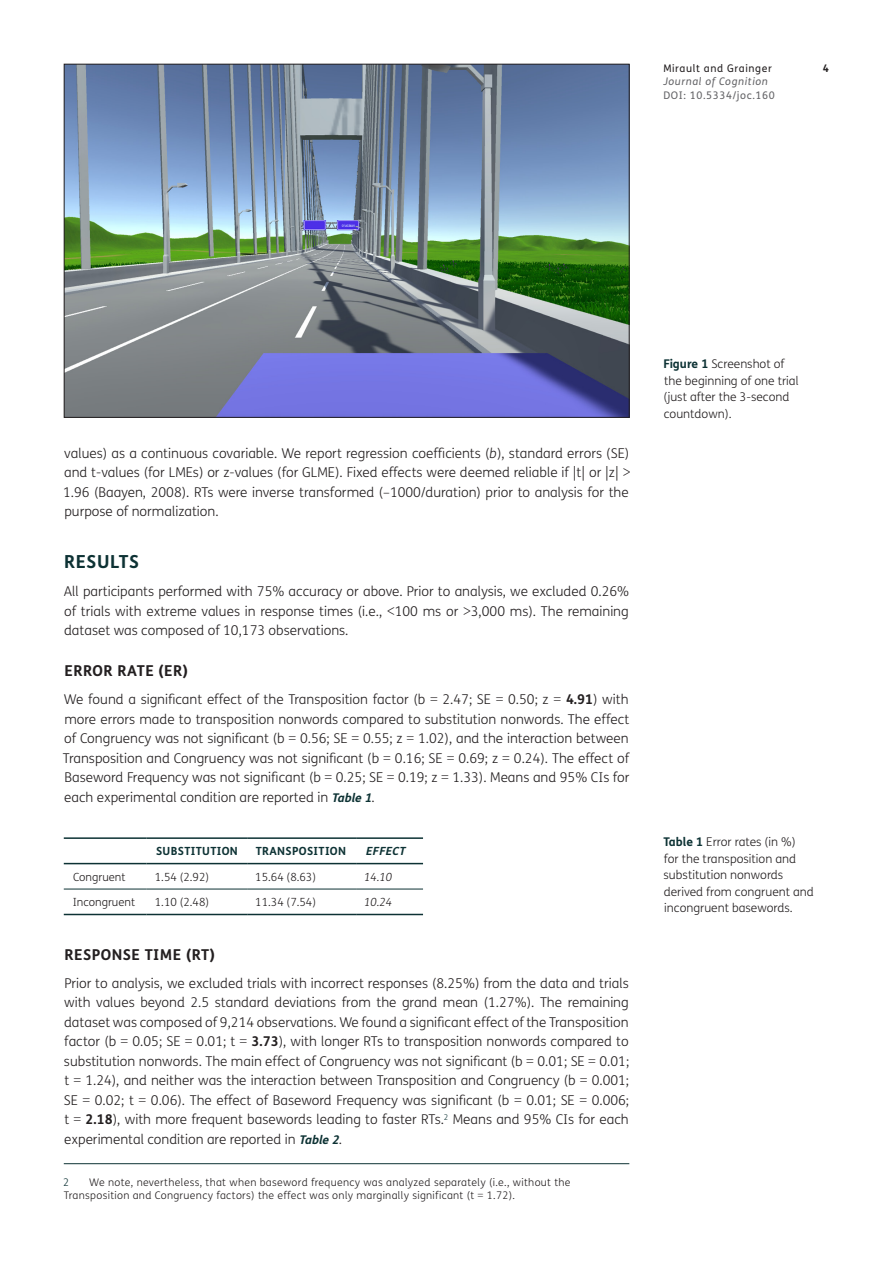
<style>
.page{position:relative;width:893px;height:1263px;background:#fff}
.page>*{position:absolute;margin:0;border:0;box-sizing:border-box;transform-origin:0 0}
.t1{font:700 18px "FS Me";letter-spacing:.03em;color:#0d3234}
.t2{font:700 15px "FS Me";letter-spacing:.03em;color:#231f20}
.Body_Copy{font:300 13.5px/19.5px "FS Me";color:#231f20;text-align:justify}
.Figure_copy{font:300 12px/16.5px "FS Me";color:#231f20}
.Table_Copy{font:300 11.25px "FS Me";color:#231f20}
.Table_Headings{font:700 11.25px "FS Me";letter-spacing:.03em;color:#0d3234}
.Table_Copy-2{font:italic 300 11.25px "FS Me";color:#231f20}
.Table_Headings-2{font:italic 700 11.25px "FS Me";color:#0d3234}
.Footnote{font:300 10.5px/13.5px "FS Me";letter-spacing:.03em;color:#231f20}
.t3{font:10.5px "FS Me";letter-spacing:.06em;color:#636366}
.t4{font:10.5px "FS Me";letter-spacing:.06em;color:#231f20}
.t5{font:italic 10.5px "FS Me";letter-spacing:.06em;color:#636366}
.t6{font:700 10.5px "FS Me";color:#231f20}
.Footnote-2{font:300 10.5px "FS Me";color:#0d3234}
.s1{font-style:italic}
.s2{font-weight:700}
.s3{font-weight:700;font-style:italic;font-size:12px;color:#0d3234}
.s4{font-weight:700;color:#0d3234}
</style>
<div class="page">
<hr style="left:64px;top:1163px;width:565px;height:1px;background:#0d3234">
<img style="left:66px;top:66px;width:562px;height:350px">
<hr style="left:64px;top:863px;width:83px;height:1px;background:#0d3234">
<hr style="left:147px;top:863px;width:100px;height:1px;background:#0d3234">
<hr style="left:247px;top:863px;width:109px;height:1px;background:#0d3234">
<hr style="left:356px;top:863px;width:67px;height:1px;background:#0d3234">
<hr style="left:64px;top:837px;width:83px;height:2px;background:#0d3234">
<hr style="left:147px;top:837px;width:100px;height:2px;background:#0d3234">
<hr style="left:247px;top:837px;width:109px;height:2px;background:#0d3234">
<hr style="left:356px;top:837px;width:67px;height:2px;background:#0d3234">
<hr style="left:64px;top:889px;width:83px;height:1px;background:#0d3234">
<hr style="left:147px;top:889px;width:100px;height:1px;background:#0d3234">
<hr style="left:247px;top:889px;width:109px;height:1px;background:#0d3234">
<hr style="left:356px;top:889px;width:67px;height:1px;background:#0d3234">
<hr style="left:64px;top:914px;width:83px;height:1px;background:#0d3234">
<hr style="left:147px;top:914px;width:100px;height:1px;background:#0d3234">
<hr style="left:247px;top:914px;width:109px;height:1px;background:#0d3234">
<hr style="left:356px;top:914px;width:67px;height:1px;background:#0d3234">
<p class="t4" style="left:663px;top:62px;width:110px">Mirault and Grainger</p>
<p class="t6" style="left:823px;top:61px;width:8px">4</p>
<p class="t5" style="left:663px;top:75px;width:106px">Journal of Cognition</p>
<p class="t3" style="left:663px;top:89px;width:113px">DOI: 10.5334/joc.160</p>
<p class="Body_Copy" style="left:63px;top:443px;width:569px;text-align:left">values) as a continuous covariable. We report regression coefficients (<span class="s1">b</span>), standard errors (SE) and t-values (for LMEs) or z-values (for GLME). Fixed effects were deemed reliable if |t| or |z| &gt; 1.96 (Baayen, 2008). RTs were inverse transformed (–1000/duration) prior to analysis for the purpose of normalization.</p>
<h1 class="t1" style="left:64px;top:551px;width:76px">RESULTS</h1>
<p class="Body_Copy" style="left:64px;top:582px;width:567px">All participants performed with 75% accuracy or above. Prior to analysis, we excluded 0.26% of trials with extreme values in response times (i.e., &lt;100 ms or &gt;3,000 ms). The remaining dataset was composed of 10,173 observations.</p>
<h2 class="t2" style="left:64px;top:661px;width:125px">ERROR RATE (ER)</h2>
<p class="Body_Copy" style="left:63px;top:690px;width:568px">We found a significant effect of the Transposition factor (b = 2.47; SE = 0.50; z = <span class="s2">4.91</span>) with more errors made to transposition nonwords compared to substitution nonwords. The effect of Congruency was not significant (b = 0.56; SE = 0.55; z = 1.02), and the interaction between Transposition and Congruency was not significant (b = 0.16; SE = 0.69; z = 0.24). The effect of Baseword Frequency was not significant (b = 0.25; SE = 0.19; z = 1.33). Means and 95% CIs for each experimental condition are reported in <span class="s3">Table 1</span>.</p>
<p class="Table_Headings" style="left:156px;top:844px;width:83px">SUBSTITUTION</p>
<p class="Table_Headings" style="left:256px;top:844px;width:92px">TRANSPOSITION</p>
<p class="Table_Headings-2" style="left:366px;top:844px;width:44px">EFFECT</p>
<p class="Table_Copy" style="left:73px;top:870px;width:54px">Congruent</p>
<p class="Table_Copy" style="left:155px;top:870px;width:56px">1.54 (2.92)</p>
<p class="Table_Copy" style="left:255px;top:870px;width:62px">15.64 (8.63)</p>
<p class="Table_Copy-2" style="left:364px;top:870px;width:29px">14.10</p>
<p class="Table_Copy" style="left:73px;top:896px;width:64px">Incongruent</p>
<p class="Table_Copy" style="left:155px;top:896px;width:56px">1.10 (2.48)</p>
<p class="Table_Copy" style="left:255px;top:896px;width:62px">11.34 (7.54)</p>
<p class="Table_Copy-2" style="left:364px;top:896px;width:29px">10.24</p>
<h2 class="t2" style="left:64px;top:945px;width:152px">RESPONSE TIME (RT)</h2>
<p class="Body_Copy" style="left:64px;top:973px;width:567px">Prior to analysis, we excluded trials with incorrect responses (8.25%) from the data and trials with values beyond 2.5 standard deviations from the grand mean (1.27%). The remaining dataset was composed of 9,214 observations. We found a significant effect of the Transposition factor (b = 0.05; SE = 0.01; t = <span class="s2">3.73</span>), with longer RTs to transposition nonwords compared to substitution nonwords. The main effect of Congruency was not significant (b = 0.01; SE = 0.01; t = 1.24), and neither was the interaction between Transposition and Congruency (b = 0.001; SE = 0.02; t = 0.06). The effect of Baseword Frequency was significant (b = 0.01; SE = 0.006; t = <span class="s2">2.18</span>), with more frequent basewords leading to faster RTs.<sup>2</sup> Means and 95% CIs for each experimental condition are reported in <span class="s3">Table 2</span>.</p>
<p class="Footnote-2" style="left:63px;top:1176px;width:8px">2</p>
<p class="Footnote" style="left:64px;top:1175px;width:508px;text-indent:26px">We note, nevertheless, that when baseword frequency was analyzed separately (i.e., without the<br>Transposition and Congruency factors) the effect was only marginally significant (t = 1.72).</p>
<p class="Figure_copy" style="left:663px;top:356px;width:137px"><span class="s4">Figure 1</span> Screenshot of the beginning of one trial (just after the 3-second countdown).</p>
<p class="Figure_copy" style="left:663px;top:834px;width:152px"><span class="s4">Table 1</span> Error rates (in %)<br>for the transposition and substitution nonwords derived from congruent and incongruent basewords.</p>
</div>
